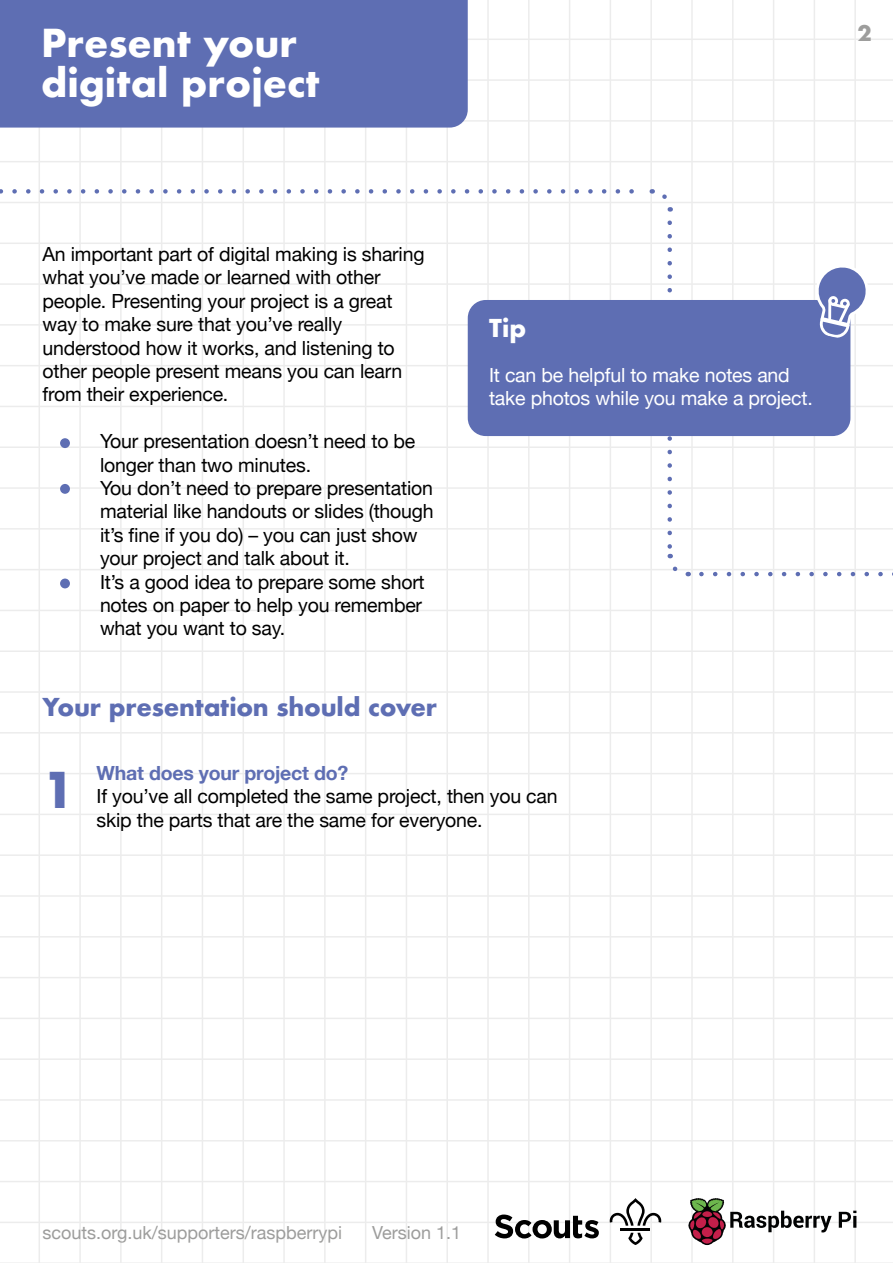
<style>
.page{position:relative;width:893px;height:1263px;background:#fff}
.page>*{position:absolute;margin:0;border:0;box-sizing:border-box;transform-origin:0 0}
.t1{font:700 48px "Futura";color:#5e6eb3}
.t2{font:700 37.5px/40.5px "Futura";color:#fff}
.t3{font:700 24px "Futura";letter-spacing:-.01em;color:#5e6eb3}
.t4{font:700 24px "Futura";color:#fff}
.t5{font:700 21px "Futura";color:#9d9d9c}
.t6{font:19.5px/23.4px "Helvetica Neue";letter-spacing:-.01em;color:#000}
.t7{font:19.5px/23.4px "Helvetica Neue";letter-spacing:-.01em;color:#fff}
.t8{font:700 19.5px "Helvetica Neue";letter-spacing:-.01em;color:#5e6eb3}
.t9{font:18px "Helvetica Neue";color:#9d9d9c}
</style>
<div class="page">
<hr style="left:0;top:1221px;width:893px;height:2px;background:#dadada">
<hr style="left:0;top:1181px;width:893px;height:1px;background:#dadada">
<hr style="left:0;top:1140px;width:893px;height:1px;background:#dadada">
<hr style="left:0;top:1099px;width:893px;height:2px;background:#dadada">
<hr style="left:0;top:1058px;width:893px;height:2px;background:#dadada">
<hr style="left:0;top:1018px;width:893px;height:1px;background:#dadada">
<hr style="left:0;top:977px;width:893px;height:1px;background:#dadada">
<hr style="left:0;top:936px;width:893px;height:1px;background:#dadada">
<hr style="left:0;top:895px;width:893px;height:2px;background:#dadada">
<hr style="left:0;top:854px;width:893px;height:2px;background:#dadada">
<hr style="left:0;top:814px;width:893px;height:1px;background:#dadada">
<hr style="left:0;top:773px;width:893px;height:1px;background:#dadada">
<hr style="left:0;top:732px;width:893px;height:1px;background:#dadada">
<hr style="left:0;top:691px;width:893px;height:2px;background:#dadada">
<hr style="left:0;top:650px;width:893px;height:2px;background:#dadada">
<hr style="left:0;top:610px;width:893px;height:1px;background:#dadada">
<hr style="left:0;top:569px;width:893px;height:1px;background:#dadada">
<hr style="left:0;top:528px;width:893px;height:2px;background:#dadada">
<hr style="left:0;top:487px;width:893px;height:2px;background:#dadada">
<hr style="left:0;top:446px;width:893px;height:2px;background:#dadada">
<hr style="left:0;top:406px;width:893px;height:1px;background:#dadada">
<hr style="left:0;top:365px;width:893px;height:1px;background:#dadada">
<hr style="left:0;top:324px;width:893px;height:2px;background:#dadada">
<hr style="left:0;top:283px;width:893px;height:2px;background:#dadada">
<hr style="left:0;top:242px;width:893px;height:2px;background:#dadada">
<hr style="left:0;top:202px;width:893px;height:1px;background:#dadada">
<hr style="left:0;top:161px;width:893px;height:1px;background:#dadada">
<hr style="left:0;top:120px;width:893px;height:2px;background:#dadada">
<hr style="left:0;top:79px;width:893px;height:2px;background:#dadada">
<hr style="left:0;top:39px;width:893px;height:1px;background:#dadada">
<hr style="left:854px;top:0;width:2px;height:1263px;background:#dadada">
<hr style="left:814px;top:0;width:1px;height:1263px;background:#dadada">
<hr style="left:773px;top:0;width:1px;height:1263px;background:#dadada">
<hr style="left:732px;top:0;width:1px;height:1263px;background:#dadada">
<hr style="left:691px;top:0;width:2px;height:1263px;background:#dadada">
<hr style="left:650px;top:0;width:2px;height:1263px;background:#dadada">
<hr style="left:610px;top:0;width:1px;height:1263px;background:#dadada">
<hr style="left:569px;top:0;width:1px;height:1263px;background:#dadada">
<hr style="left:528px;top:0;width:2px;height:1263px;background:#dadada">
<hr style="left:487px;top:0;width:2px;height:1263px;background:#dadada">
<hr style="left:446px;top:0;width:2px;height:1263px;background:#dadada">
<hr style="left:406px;top:0;width:1px;height:1263px;background:#dadada">
<hr style="left:365px;top:0;width:1px;height:1263px;background:#dadada">
<hr style="left:324px;top:0;width:2px;height:1263px;background:#dadada">
<hr style="left:283px;top:0;width:2px;height:1263px;background:#dadada">
<hr style="left:242px;top:0;width:2px;height:1263px;background:#dadada">
<hr style="left:202px;top:0;width:1px;height:1263px;background:#dadada">
<hr style="left:161px;top:0;width:1px;height:1263px;background:#dadada">
<hr style="left:120px;top:0;width:2px;height:1263px;background:#dadada">
<hr style="left:79px;top:0;width:2px;height:1263px;background:#dadada">
<hr style="left:39px;top:0;width:1px;height:1263px;background:#dadada">
<svg style="left:688px;top:1198px;width:144px;height:47px"></svg>
<svg style="left:839px;top:1211px;width:17px;height:17px"></svg>
<svg style="left:495px;top:1214px;width:104px;height:24px"></svg>
<svg style="left:628px;top:1233px;width:15px;height:12px"></svg>
<svg style="left:609px;top:1198px;width:52px;height:28px"></svg>
<hr style="left:621px;top:1228px;width:29px;height:2px;background:#000">
<div style="left:0;top:0;width:468px;height:128px;background:#5e6eb3"></div>
<div style="left:468px;top:300px;width:382px;height:136px;background:#5e6eb3;border-radius:18px"></div>
<svg style="left:0;top:189px;width:634px;height:5px"></svg>
<svg style="left:652px;top:189px;width:22px;height:23px"></svg>
<svg style="left:667px;top:223px;width:22px;height:354px"></svg>
<svg style="left:701px;top:572px;width:192px;height:4px"></svg>
<svg style="left:815px;top:264px;width:54px;height:74px"></svg>
<div style="left:60px;top:438px;width:10px;height:10px;background:#5e6eb3;border-radius:50%"></div>
<div style="left:60px;top:484px;width:10px;height:10px;background:#5e6eb3;border-radius:50%"></div>
<div style="left:60px;top:578px;width:10px;height:10px;background:#5e6eb3;border-radius:50%"></div>
<h2 class="t2" style="left:41px;top:22px;width:280px">Present your digital project</h2>
<p class="t5" style="left:857px;top:18px;width:16px">2</p>
<p class="t6" style="left:43px;top:243px;width:384px">An important part of digital making is sharing what you’ve made or learned with other people. Presenting your project is a great way to make sure that you’ve really understood how it works, and listening to other people present means you can learn from their experience.</p>
<p class="t6" style="left:100px;top:431px;width:335px">Your presentation doesn’t need to be longer than two minutes.<br>You don’t need to prepare presentation material like handouts or slides (though it’s fine if you do) – you can just show your project and talk about it.<br>It’s a good idea to prepare some short notes on paper to help you remember what you want to say.</p>
<p class="t3" style="left:43px;top:689px;width:396px">Your presentation should cover</p>
<p class="t4" style="left:489px;top:310px;width:39px">Tip</p>
<p class="t7" style="left:489px;top:364px;width:325px">It can be helpful to make notes and take photos while you make a project.</p>
<h1 class="t1" style="left:43px;top:756px;width:34px">1</h1>
<p class="t8" style="left:97px;top:757px;width:253px">What does your project do?</p>
<p class="t6" style="left:97px;top:786px;width:463px">If you’ve all completed the same project, then you can skip the parts that are the same for everyone.</p>
<p class="t9" style="left:43px;top:1219px;width:301px">scouts.org.uk/supporters/raspberrypi</p>
<p class="t9" style="left:372px;top:1219px;width:91px">Version 1.1</p>
</div>
